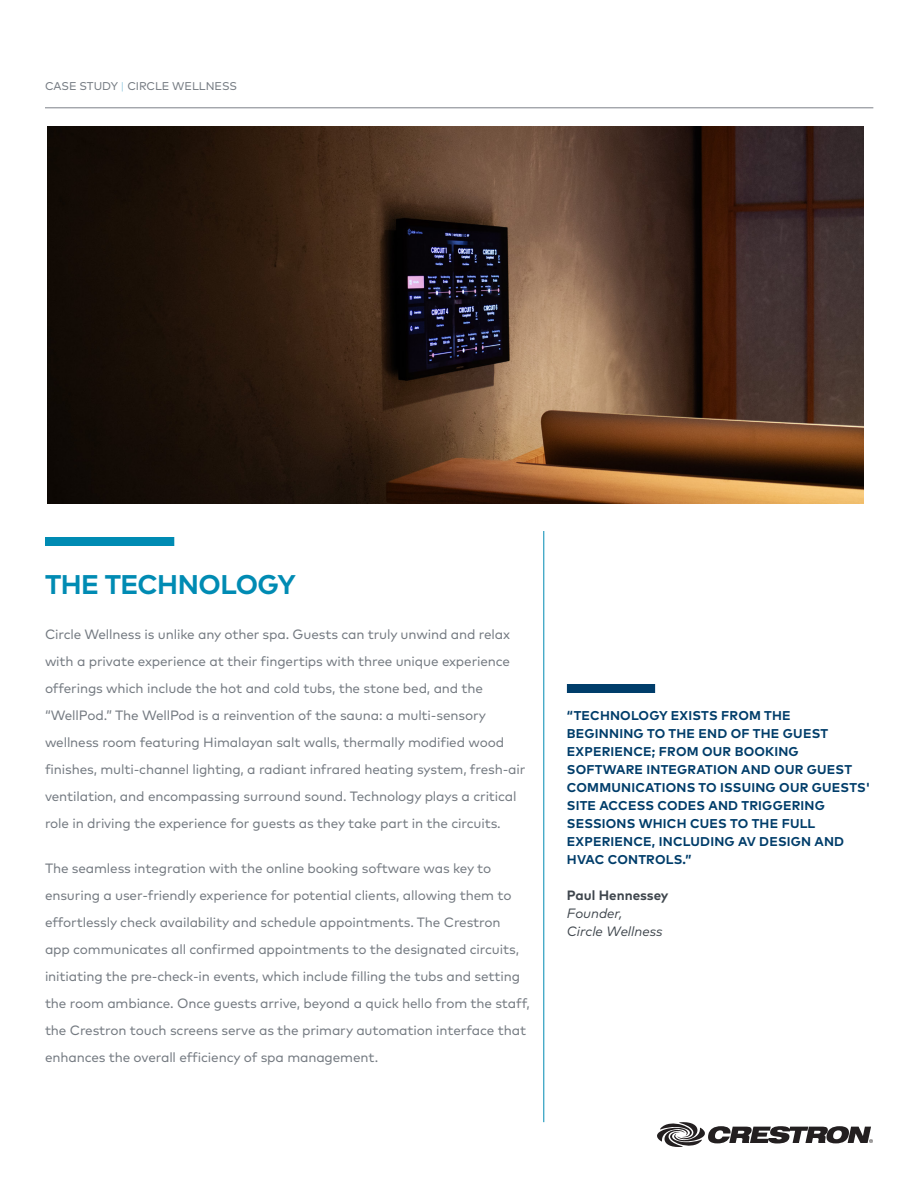
<style>
.page{position:relative;width:918px;height:1188px;background:#fff}
.page>*{position:absolute;margin:0;border:0;box-sizing:border-box;transform-origin:0 0}
.Intro_Header{font:700 27px "Mark Pro";letter-spacing:-.025em;color:#008bb3}
.Body_Copy{font:13.5px/27px "Mark Pro";letter-spacing:-.01em;color:#747a81}
.Sidebar_Quote_Speake{font:italic 13.5px "Mark Pro";color:#3f464d}
.Sidebar_Quote_Speake-2{font:700 13.5px "Mark Pro";color:#3f464d}
.Sidebar_Quote{font:700 12.75px/18px "Mark Pro";letter-spacing:.015em;color:#003d6a}
.Body_Copy-2{font:11.25px "Mark Pro";letter-spacing:-.005em;color:#747a81}
.s1{font-weight:300;color:#8bc5dd}
</style>
<div class="page">
<hr style="left:45px;top:108px;width:828px;height:1px;background:#7c8188">
<hr style="left:544px;top:531px;width:1px;height:591px;background:#008bb3">
<svg style="left:657px;top:1122px;width:216px;height:25px"></svg>
<div style="left:45px;top:537px;width:129px;height:9px;background:#008bb3"></div>
<img style="left:47px;top:126px;width:817px;height:378px">
<div style="left:567px;top:684px;width:88px;height:9px;background:#003d6a"></div>
<p class="Body_Copy-2" style="left:45px;top:78px;width:194px">CASE STUDY <span class="s1">|</span> CIRCLE WELLNESS</p>
<p class="Intro_Header" style="left:45px;top:564px;width:252px">THE TECHNOLOGY</p>
<p class="Body_Copy" style="left:45px;top:620px;width:482px">Circle Wellness is unlike any other spa. Guests can truly unwind and relax with a private experience at their fingertips with three unique experience offerings which include the hot and cold tubs, the stone bed, and the “WellPod.” The WellPod is a reinvention of the sauna: a multi-sensory wellness room featuring Himalayan salt walls, thermally modified wood finishes, multi-channel lighting, a radiant infrared heating system, fresh-air ventilation, and encompassing surround sound. Technology plays a critical role in driving the experience for guests as they take part in the circuits.</p>
<p class="Body_Copy" style="left:45px;top:854px;width:486px">The seamless integration with the online booking software was key to ensuring a user-friendly experience for potential clients, allowing them to effortlessly check availability and schedule appointments. The Crestron<br>app communicates all confirmed appointments to the designated circuits, initiating the pre-check-in events, which include filling the tubs and setting the room ambiance. Once guests arrive, beyond a quick hello from the staff, the Crestron touch screens serve as the primary automation interface that enhances the overall efficiency of spa management.</p>
<p class="Sidebar_Quote" style="left:567px;top:705px;width:305px">“TECHNOLOGY EXISTS FROM THE<br>BEGINNING TO THE END OF THE GUEST<br>EXPERIENCE; FROM OUR BOOKING<br>SOFTWARE INTEGRATION AND OUR GUEST<br>COMMUNICATIONS TO ISSUING OUR GUESTS'<br>SITE ACCESS CODES AND TRIGGERING<br>SESSIONS WHICH CUES TO THE FULL<br>EXPERIENCE, INCLUDING AV DESIGN AND<br>HVAC CONTROLS.”</p>
<p class="Sidebar_Quote_Speake-2" style="left:567px;top:885px;width:103px">Paul Hennessey</p>
<p class="Sidebar_Quote_Speake" style="left:567px;top:903px;width:57px">Founder,</p>
<p class="Sidebar_Quote_Speake" style="left:567px;top:921px;width:97px">Circle Wellness</p>
</div>
